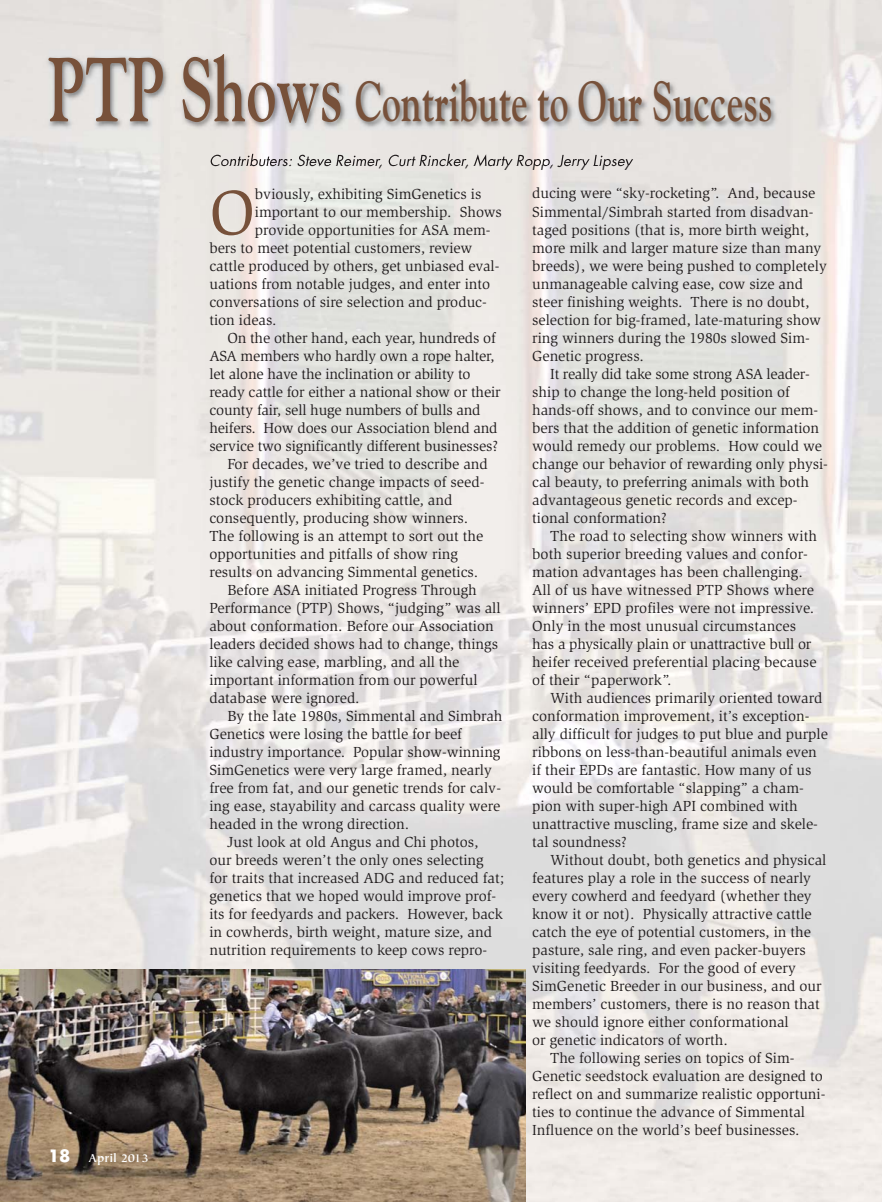
<style>
.page{position:relative;width:882px;height:1202px;background:#fff}
.page>*{position:absolute;margin:0;border:0;box-sizing:border-box;transform-origin:0 0}
.t1{font:64.95px "Slimbach";color:#77513a}
.t2{font:700 56.25px "Goudy";color:#77513a;scale:.67 1}
.t3{font:15px/18px "Slimbach";color:#231f20}
.t4{font:italic 15px "Futura";color:#231f20}
.t5{font:700 12.75px "Tiepolo";color:#fff}
.s1{font-size:90px}
.s2{font-family:"Futura";font-size:16.5px}
</style>
<div class="page">
<img style="left:0;top:0;width:882px;height:1202px">
<img style="left:38px;top:38px;width:807px;height:126px">
<img style="left:210px;top:154px;width:82px;height:10px">
<img style="left:298px;top:155px;width:133px;height:9px">
<img style="left:0;top:970px;width:526px;height:232px">
<h2 class="t2" style="left:48px;top:79px;width:1083px"><span class="s1">PTP Shows</span> Contribute to Our Success</h2>
<p class="t4" style="left:209px;top:154px;width:424px">Contributers: Steve Reimer, Curt Rincker, Marty Ropp, Jerry Lipsey</p>
<p class="t5" style="left:48px;top:1152px;width:102px"><span class="s2">18</span> April 2013</p>
<h1 class="t1" style="left:209px;top:188px;width:47px">O</h1>
<p class="t3" style="left:255px;top:186px;width:228px">bviously, exhibiting SimGenetics is</p>
<p class="t3" style="left:255px;top:204px;width:249px">important to our membership. Shows</p>
<p class="t3" style="left:255px;top:222px;width:237px">provide opportunities for ASA mem-</p>
<p class="t3" style="left:209px;top:240px;width:265px">bers to meet potential customers, review</p>
<p class="t3" style="left:209px;top:258px;width:292px">cattle produced by others, get unbiased eval-</p>
<p class="t3" style="left:209px;top:276px;width:282px">uations from notable judges, and enter into</p>
<p class="t3" style="left:209px;top:294px;width:279px">conversations of sire selection and produc-</p>
<p class="t3" style="left:209px;top:312px;width:69px">tion ideas.</p>
<p class="t3" style="left:227px;top:330px;width:270px">On the other hand, each year, hundreds of</p>
<p class="t3" style="left:209px;top:348px;width:287px">ASA members who hardly own a rope halter,</p>
<p class="t3" style="left:209px;top:366px;width:263px">let alone have the inclination or ability to</p>
<p class="t3" style="left:209px;top:384px;width:293px">ready cattle for either a national show or their</p>
<p class="t3" style="left:209px;top:402px;width:273px">county fair, sell huge numbers of bulls and</p>
<p class="t3" style="left:209px;top:420px;width:290px">heifers. How does our Association blend and</p>
<p class="t3" style="left:209px;top:438px;width:290px">service two significantly different businesses?</p>
<p class="t3" style="left:227px;top:456px;width:262px">For decades, we’ve tried to describe and</p>
<p class="t3" style="left:209px;top:474px;width:277px">justify the genetic change impacts of seed-</p>
<p class="t3" style="left:209px;top:492px;width:244px">stock producers exhibiting cattle, and</p>
<p class="t3" style="left:209px;top:510px;width:260px">consequently, producing show winners.</p>
<p class="t3" style="left:209px;top:528px;width:275px">The following is an attempt to sort out the</p>
<p class="t3" style="left:209px;top:546px;width:250px">opportunities and pitfalls of show ring</p>
<p class="t3" style="left:209px;top:564px;width:270px">results on advancing Simmental genetics.</p>
<p class="t3" style="left:227px;top:582px;width:251px">Before ASA initiated Progress Through</p>
<p class="t3" style="left:209px;top:600px;width:293px">Performance (PTP) Shows, “judging” was all</p>
<p class="t3" style="left:209px;top:618px;width:286px">about conformation. Before our Association</p>
<p class="t3" style="left:209px;top:636px;width:290px">leaders decided shows had to change, things</p>
<p class="t3" style="left:209px;top:654px;width:252px">like calving ease, marbling, and all the</p>
<p class="t3" style="left:209px;top:672px;width:270px">important information from our powerful</p>
<p class="t3" style="left:209px;top:690px;width:152px">database were ignored.</p>
<p class="t3" style="left:227px;top:708px;width:277px">By the late 1980s, Simmental and Simbrah</p>
<p class="t3" style="left:209px;top:726px;width:254px">Genetics were losing the battle for beef</p>
<p class="t3" style="left:209px;top:744px;width:293px">industry importance. Popular show-winning</p>
<p class="t3" style="left:209px;top:762px;width:284px">SimGenetics were very large framed, nearly</p>
<p class="t3" style="left:209px;top:780px;width:293px">free from fat, and our genetic trends for calv-</p>
<p class="t3" style="left:209px;top:798px;width:292px">ing ease, stayability and carcass quality were</p>
<p class="t3" style="left:209px;top:816px;width:201px">headed in the wrong direction.</p>
<p class="t3" style="left:227px;top:834px;width:253px">Just look at old Angus and Chi photos,</p>
<p class="t3" style="left:209px;top:852px;width:276px">our breeds weren’t the only ones selecting</p>
<p class="t3" style="left:209px;top:870px;width:296px">for traits that increased ADG and reduced fat;</p>
<p class="t3" style="left:209px;top:888px;width:288px">genetics that we hoped would improve prof-</p>
<p class="t3" style="left:209px;top:906px;width:295px">its for feedyards and packers. However, back</p>
<p class="t3" style="left:209px;top:924px;width:284px">in cowherds, birth weight, mature size, and</p>
<p class="t3" style="left:209px;top:942px;width:279px">nutrition requirements to keep cows repro-</p>
<p class="t3" style="left:532px;top:186px;width:296px">ducing were “sky-rocketing”. And, because Simmental/Simbrah started from disadvan&shy;taged positions (that is, more birth weight, more milk and larger mature size than many breeds), we were being pushed to completely unmanageable calving ease, cow size and steer finishing weights. There is no doubt, selection for big-framed, late-maturing show ring winners during the 1980s slowed Sim - Genetic progress.</p>
<p class="t3" style="left:532px;top:366px;width:297px;text-indent:18px">It really did take some strong ASA leader&shy;ship to change the long-held position of hands-off shows, and to convince our mem&shy;bers that the addition of genetic information would remedy our problems. How could we change our behavior of rewarding only physi&shy;cal beauty, to preferring animals with both advantageous genetic records and excep&shy;tional conformation?</p>
<p class="t3" style="left:532px;top:528px;width:286px;text-indent:18px">The road to selecting show winners with both superior breeding values and confor&shy;mation advantages has been challenging.<br>All of us have witnessed PTP Shows where winners’ EPD profiles were not impressive.<br>Only in the most unusual circumstances has a physically plain or unattractive bull or heifer received preferential placing because of their “paperwork”.</p>
<p class="t3" style="left:532px;top:690px;width:297px;text-indent:18px">With audiences primarily oriented toward conformation improvement, it’s exception&shy;ally difficult for judges to put blue and purple ribbons on less-than-beautiful animals even if their EPDs are fantastic. How many of us would be comfortable “slapping” a cham&shy;pion with super-high API combined with unattractive muscling, frame size and skele&shy;tal soundness?</p>
<p class="t3" style="left:550px;top:852px;width:278px">Without doubt, both genetics and physical</p>
<p class="t3" style="left:532px;top:870px;width:280px">features play a role in the success of nearly</p>
<p class="t3" style="left:532px;top:888px;width:281px">every cowherd and feedyard (whether they</p>
<p class="t3" style="left:532px;top:906px;width:281px">know it or not). Physically attractive cattle</p>
<p class="t3" style="left:532px;top:924px;width:280px">catch the eye of potential customers, in the</p>
<p class="t3" style="left:532px;top:942px;width:275px">pasture, sale ring, and even packer-buyers</p>
<p class="t3" style="left:532px;top:960px;width:265px">visiting feedyards. For the good of every</p>
<p class="t3" style="left:532px;top:978px;width:291px">SimGenetic Breeder in our business, and our</p>
<p class="t3" style="left:532px;top:996px;width:289px">members’ customers, there is no reason that</p>
<p class="t3" style="left:532px;top:1014px;width:258px">we should ignore either conformational</p>
<p class="t3" style="left:532px;top:1032px;width:197px">or genetic indicators of worth.</p>
<p class="t3" style="left:550px;top:1050px;width:246px">The following series on topics of Sim -</p>
<p class="t3" style="left:532px;top:1068px;width:292px">Genetic seedstock evaluation are designed to</p>
<p class="t3" style="left:532px;top:1086px;width:295px">reflect on and summarize realistic opportuni-</p>
<p class="t3" style="left:532px;top:1104px;width:274px">ties to continue the advance of Simmental</p>
<p class="t3" style="left:532px;top:1122px;width:269px">Influence on the world’s beef businesses.</p>
</div>
